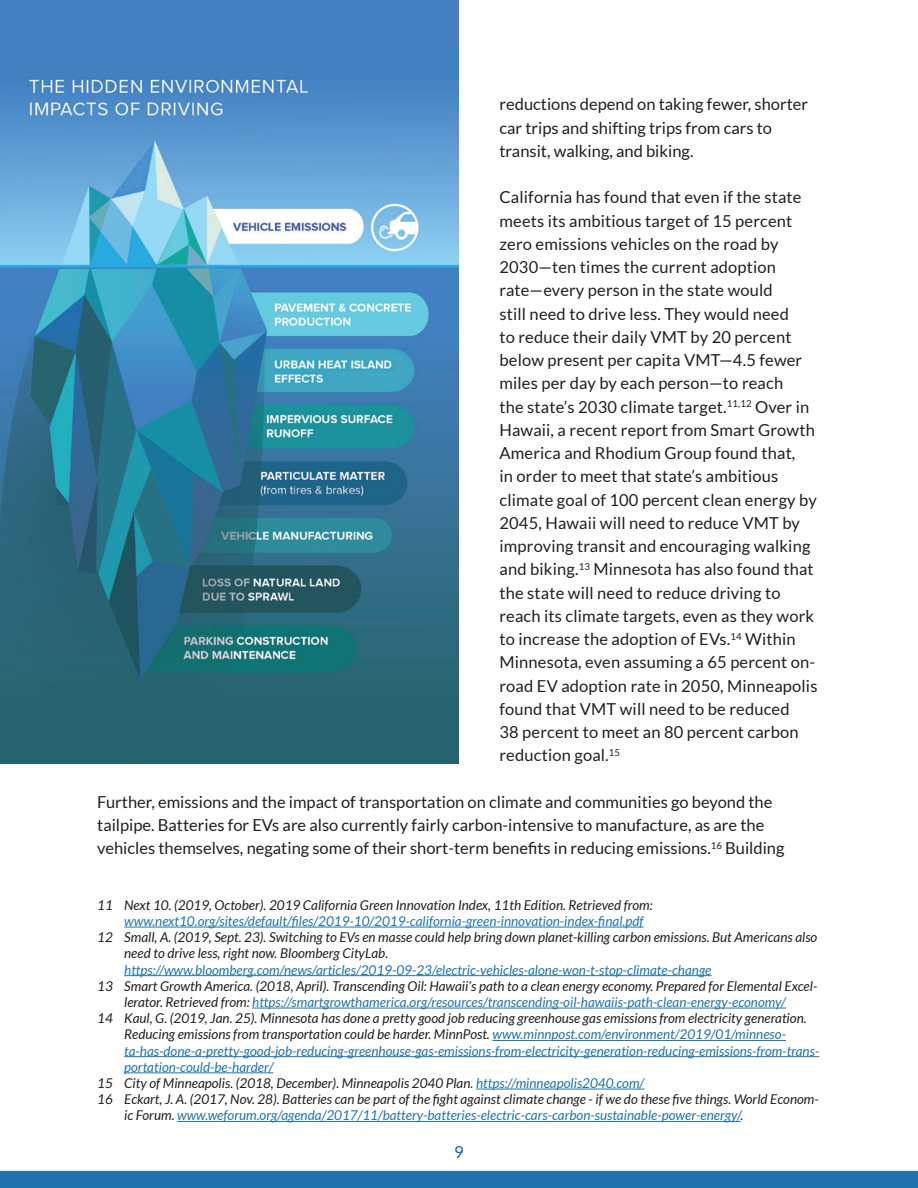
<style>
.page{position:relative;width:918px;height:1188px;background:#fff}
.page>*{position:absolute;margin:0;border:0;box-sizing:border-box;transform-origin:0 0}
.t1{font:16.5px/23.2px "Lato";letter-spacing:.01em;color:#231f20}
.t2{font:16.5px "Lato";color:#115ea6}
.Footnotes{font:italic 13.5px/16.2px "Lato";color:#231f20}
.Footnotes-2{font:italic 13.5px/16.2px "Lato";color:#2173ad}
.s1{color:#231f20}
.s2{color:#2173ad}
</style>
<div class="page">
<div style="left:0;top:1171px;width:918px;height:17px;background:#2173ad"></div>
<hr style="left:124px;top:927px;width:520px;height:1px;background:#2173ad">
<hr style="left:124px;top:975px;width:588px;height:1px;background:#2173ad">
<hr style="left:252px;top:1008px;width:534px;height:1px;background:#2173ad">
<hr style="left:492px;top:1040px;width:294px;height:1px;background:#2173ad">
<hr style="left:124px;top:1056px;width:695px;height:1px;background:#2173ad">
<hr style="left:124px;top:1072px;width:149px;height:1px;background:#2173ad">
<hr style="left:476px;top:1089px;width:168px;height:1px;background:#2173ad">
<hr style="left:177px;top:1121px;width:564px;height:1px;background:#2173ad">
<div style="left:0;top:0;width:459px;height:764px;background:#4280c2"></div>
<img style="left:0;top:78px;width:459px;height:686px">
<p class="t1" style="left:500px;top:93px;width:310px">reductions depend on taking fewer, shorter car trips and shifting trips from cars to transit, walking, and biking.</p>
<p class="t1" style="left:500px;top:186px;width:320px">California has found that even if the state meets its ambitious target of 15 percent zero emissions vehicles on the road by 2030—ten times the current adoption rate—every person in the state would<br>still need to drive less. They would need<br>to reduce their daily VMT by 20 percent below present per capita VMT—4.5 fewer miles per day by each person—to reach<br>the state’s 2030 climate target.<sup>11,12</sup> Over in Hawaii, a recent report from Smart Growth America and Rhodium Group found that,<br>in order to meet that state’s ambitious climate goal of 100 percent clean energy by 2045, Hawaii will need to reduce VMT by improving transit and encouraging walking and biking.<sup>13</sup> Minnesota has also found that the state will need to reduce driving to reach its climate targets, even as they work to increase the adoption of EVs.<sup>14</sup> Within Minnesota, even assuming a 65 percent on&shy;road EV adoption rate in 2050, Minneapolis found that VMT will need to be reduced<br>38 percent to meet an 80 percent carbon reduction goal.<sup>15</sup></p>
<p class="t1" style="left:97px;top:790px;width:689px">Further, emissions and the impact of transportation on climate and communities go beyond the tailpipe. Batteries for EVs are also currently fairly carbon-intensive to manufacture, as are the vehicles themselves, negating some of their short-term benefits in reducing emissions.<sup>16</sup> Building</p>
<p class="Footnotes-2" style="left:124px;top:897px;width:530px;text-indent:-27px"><span class="s1">11 Next 10. (2019, October). 2019 California Green Innovation Index, 11th Edition. Retrieved from: </span>www.next10.org/sites/default/files/2019-10/2019-california-green-innovation-index-final.pdf</p>
<p class="Footnotes" style="left:124px;top:930px;width:695px;text-indent:-27px">12 Small, A. (2019, Sept. 23). Switching to EVs en masse could help bring down planet-killing carbon emissions. But Americans also need to drive less, right now. Bloomberg CityLab. <span class="s2">https://www.bloomberg.com/news/articles/2019-09-23/electric-vehicles-alone-won-t-stop-climate-change</span></p>
<p class="Footnotes" style="left:97px;top:978px;width:722px;text-align:center">13 Smart Growth America. (2018, April). Transcending Oil: Hawaii’s path to a clean energy economy. Prepared for Elemental Excel&shy;lerator. Retrieved from: <span class="s2">https://smartgrowthamerica.org/resources/transcending-oil-hawaiis-path-clean-energy-economy/</span></p>
<p class="Footnotes-2" style="left:124px;top:1011px;width:697px;text-indent:-27px"><span class="s1">14 Kaul, G. (2019, Jan. 25). Minnesota has done a pretty good job reducing greenhouse gas emissions from electricity generation.<br>Reducing emissions from transportation could be harder. MinnPost.</span> www.minnpost.com/environment/2019/01/minneso&shy;ta-has-done-a-pretty-good-job-reducing-greenhouse-gas-emissions-from-electricity-generation-reducing-emissions-from-trans&shy;portation-could-be-harder/</p>
<p class="Footnotes" style="left:97px;top:1075px;width:549px">15 City of Minneapolis. (2018, December). Minneapolis 2040 Plan. <span class="s2">https://minneapolis2040.com/</span></p>
<p class="Footnotes" style="left:124px;top:1092px;width:696px;text-indent:-27px">16 Eckart, J. A. (2017, Nov. 28). Batteries can be part of the fight against climate change - if we do these five things. World Econom&shy;ic Forum. <span class="s2">www.weforum.org/agenda/2017/11/battery-batteries-electric-cars-carbon-sustainable-power-energy/</span>.</p>
<p class="t2" style="left:454px;top:1143px;width:11px">9</p>
</div>
